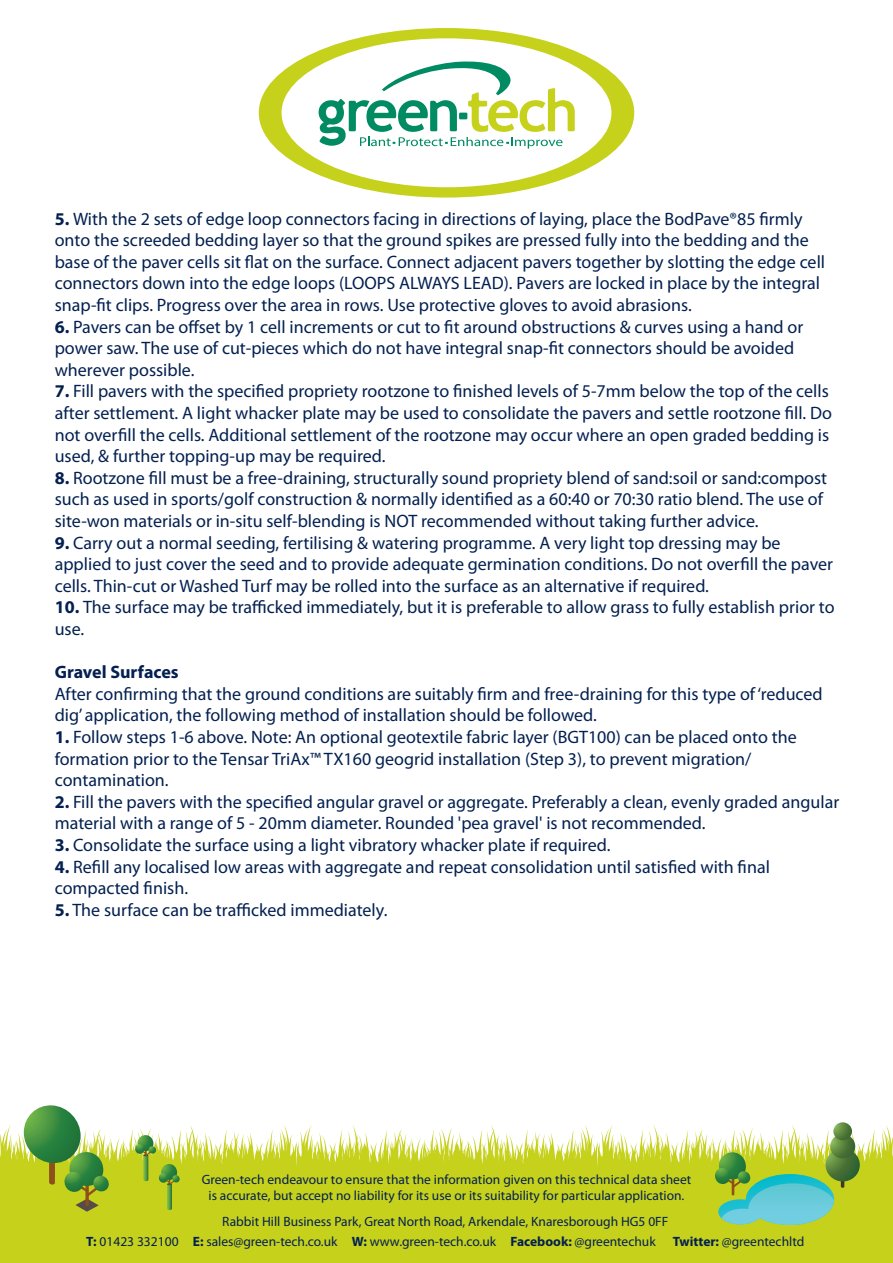
<style>
.page{position:relative;width:893px;height:1263px;background:#fff}
.page>*{position:absolute;margin:0;border:0;box-sizing:border-box;transform-origin:0 0}
.t1{font:18px/21.6px "Myriad Pro";color:#032050}
.t2{font:700 18px "Myriad Pro";color:#032050}
.t3{font:13.5px/16.2px "Myriad Pro";color:#032050;text-align:center}
.s1{font-weight:700}
</style>
<div class="page">
<svg style="left:0;top:1125px;width:893px;height:65px;fill:#c6d11c"></svg>
<div style="left:0;top:1190px;width:893px;height:73px;background:#c6d11c"></div>
<svg style="left:259px;top:28px;width:375px;height:170px"></svg>
<svg style="left:319px;top:60px;width:256px;height:89px"></svg>
<svg style="left:715px;top:1152px;width:119px;height:73px;background:#80c580"></svg>
<svg style="left:138px;top:1135px;width:15px;height:16px"></svg>
<svg style="left:24px;top:1105px;width:85px;height:107px"></svg>
<svg style="left:841px;top:1181px;width:3px;height:7px"></svg>
<svg style="left:826px;top:1148px;width:34px;height:33px"></svg>
<svg style="left:830px;top:1134px;width:25px;height:24px"></svg>
<svg style="left:833px;top:1122px;width:19px;height:18px"></svg>
<svg style="left:135px;top:1144px;width:45px;height:66px"></svg>
<p class="t1" style="left:55px;top:209px;width:772px"><span class="s1">5.</span> With the 2 sets of edge loop connectors facing in directions of laying, place the BodPave®85 firmly onto the screeded bedding layer so that the ground spikes are pressed fully into the bedding and the base of the paver cells sit flat on the surface. Connect adjacent pavers together by slotting the edge cell connectors down into the edge loops (LOOPS ALWAYS LEAD). Pavers are locked in place by the integral snap-fit clips. Progress over the area in rows. Use protective gloves to avoid abrasions.</p>
<p class="t1" style="left:55px;top:317px;width:750px"><span class="s1">6.</span> Pavers can be offset by 1 cell increments or cut to fit around obstructions &amp; curves using a hand or power saw. The use of cut-pieces which do not have integral snap-fit connectors should be avoided wherever possible.</p>
<p class="t1" style="left:55px;top:382px;width:779px"><span class="s1">7.</span> Fill pavers with the specified propriety rootzone to finished levels of 5-7mm below the top of the cells after settlement. A light whacker plate may be used to consolidate the pavers and settle rootzone fill. Do not overfill the cells. Additional settlement of the rootzone may occur where an open graded bedding is used, &amp; further topping-up may be required.</p>
<p class="t1" style="left:55px;top:468px;width:774px"><span class="s1">8.</span> Rootzone fill must be a free-draining, structurally sound propriety blend of sand:soil or sand:compost such as used in sports/golf construction &amp; normally identified as a 60:40 or 70:30 ratio blend. The use of site-won materials or in-situ self-blending is NOT recommended without taking further advice.</p>
<p class="t1" style="left:55px;top:533px;width:780px"><span class="s1">9.</span> Carry out a normal seeding, fertilising &amp; watering programme. A very light top dressing may be applied to just cover the seed and to provide adequate germination conditions. Do not overfill the paver cells. Thin-cut or Washed Turf may be rolled into the surface as an alternative if required.</p>
<p class="t1" style="left:55px;top:598px;width:781px"><span class="s1">10.</span> The surface may be trafficked immediately, but it is preferable to allow grass to fully establish prior to use.</p>
<p class="t2" style="left:55px;top:665px;width:126px">Gravel Surfaces</p>
<p class="t1" style="left:55px;top:684px;width:769px">After confirming that the ground conditions are suitably firm and free-draining for this type of‘reduced dig’ application, the following method of installation should be followed.</p>
<p class="t1" style="left:55px;top:728px;width:743px"><span class="s1">1.</span> Follow steps 1-6 above. Note: An optional geotextile fabric layer (BGT100) can be placed onto the formation prior to the Tensar TriAx™ TX160 geogrid installation (Step 3), to prevent migration/ contamination.</p>
<p class="t1" style="left:55px;top:792px;width:786px"><span class="s1">2.</span> Fill the pavers with the specified angular gravel or aggregate. Preferably a clean, evenly graded angular material with a range of 5 - 20mm diameter. Rounded 'pea gravel' is not recommended.</p>
<p class="t1" style="left:55px;top:836px;width:557px"><span class="s1">3.</span> Consolidate the surface using a light vibratory whacker plate if required.</p>
<p class="t1" style="left:55px;top:857px;width:717px"><span class="s1">4.</span> Refill any localised low areas with aggregate and repeat consolidation until satisfied with final compacted finish.</p>
<p class="t1" style="left:55px;top:900px;width:334px"><span class="s1">5.</span> The surface can be trafficked immediately.</p>
<p class="t3" style="left:202px;top:1172px;width:491px">Green-tech endeavour to ensure that the information given on this technical data sheet is accurate, but accept no liability for its use or its suitability for particular application.</p>
<p class="t3" style="left:86px;top:1213px;width:584px;line-height:19.5px;text-align:left;text-indent:136px">Rabbit Hill Business Park, Great North Road, Arkendale, Knaresborough HG5 0FF<br><span class="s1">T:</span> 01423 332100 <span class="s1">E:</span> sales@green-tech.co.uk <span class="s1">W:</span> www.green-tech.co.uk <span class="s1">Facebook:</span> @greentechuk</p>
<p class="t3" style="left:673px;top:1234px;width:133px"><span class="s1">Twitter:</span> @greentechltd</p>
</div>
